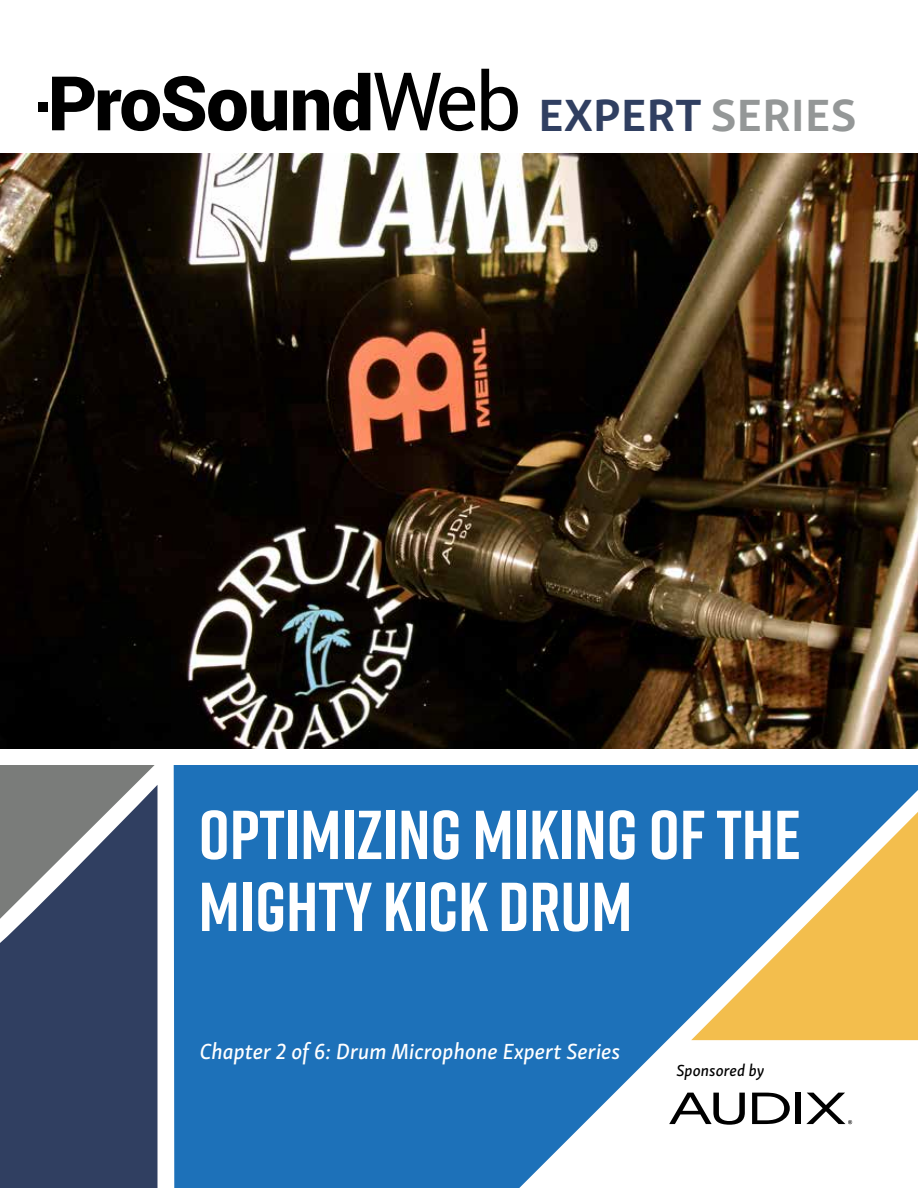
<style>
.page{position:relative;width:918px;height:1188px;background:#fff}
.page>*{position:absolute;margin:0;border:0;box-sizing:border-box;transform-origin:0 0}
.t1{font:900 75.45px "Roboto";letter-spacing:-.02em;color:#000}
.t2{font:700 69px/72px "Rift";color:#fff}
.t3{font:22.5px "Skolar Sans Me It";color:#fff}
.t4{font:16.5px "Skolar Sans Me It";color:#000}
.s1{font-weight:400;font-size:80.85px}
.s2{font-family:"Skolar Sans";font-weight:700;font-size:46.5px;color:#303f61}
.s3{font-family:"Skolar Sans";font-weight:700;font-size:46.5px;color:#949797}
</style>
<div class="page">
<svg style="left:0;top:765px;width:155px;height:20px;background:#828482"></svg>
<img style="left:0;top:154px;width:918px;height:595px">
<svg style="left:174px;top:765px;width:744px;height:423px;fill:#1d71b9"></svg>
<svg style="left:691px;top:812px;width:227px;height:228px;background:#9da589"></svg>
<svg style="left:0;top:785px;width:158px;height:403px;background:#46536d"></svg>
<div style="left:38px;top:102px;width:10px;height:10px;background:#000"></div>
<svg style="left:669px;top:1093px;width:76px;height:32px"></svg>
<svg style="left:752px;top:1093px;width:38px;height:31px"></svg>
<div style="left:795px;top:1093px;width:5px;height:31px;background:#000"></div>
<svg style="left:806px;top:1093px;width:46px;height:31px"></svg>
<h1 class="t1" style="left:48px;top:50px;width:810px">ProSound<span class="s1">Web</span> <span class="s2">EXPERT</span> <span class="s3">SERIES</span></h1>
<h2 class="t2" style="left:199px;top:798px;width:604px">OPTIMIZING MIKING OF THE<br>MIGHTY KICK DRUM</h2>
<p class="t3" style="left:200px;top:1035px;width:422px">Chapter 2 of 6: Drum Microphone Expert Series</p>
<p class="t4" style="left:676px;top:1058px;width:89px">Sponsored by</p>
</div>
